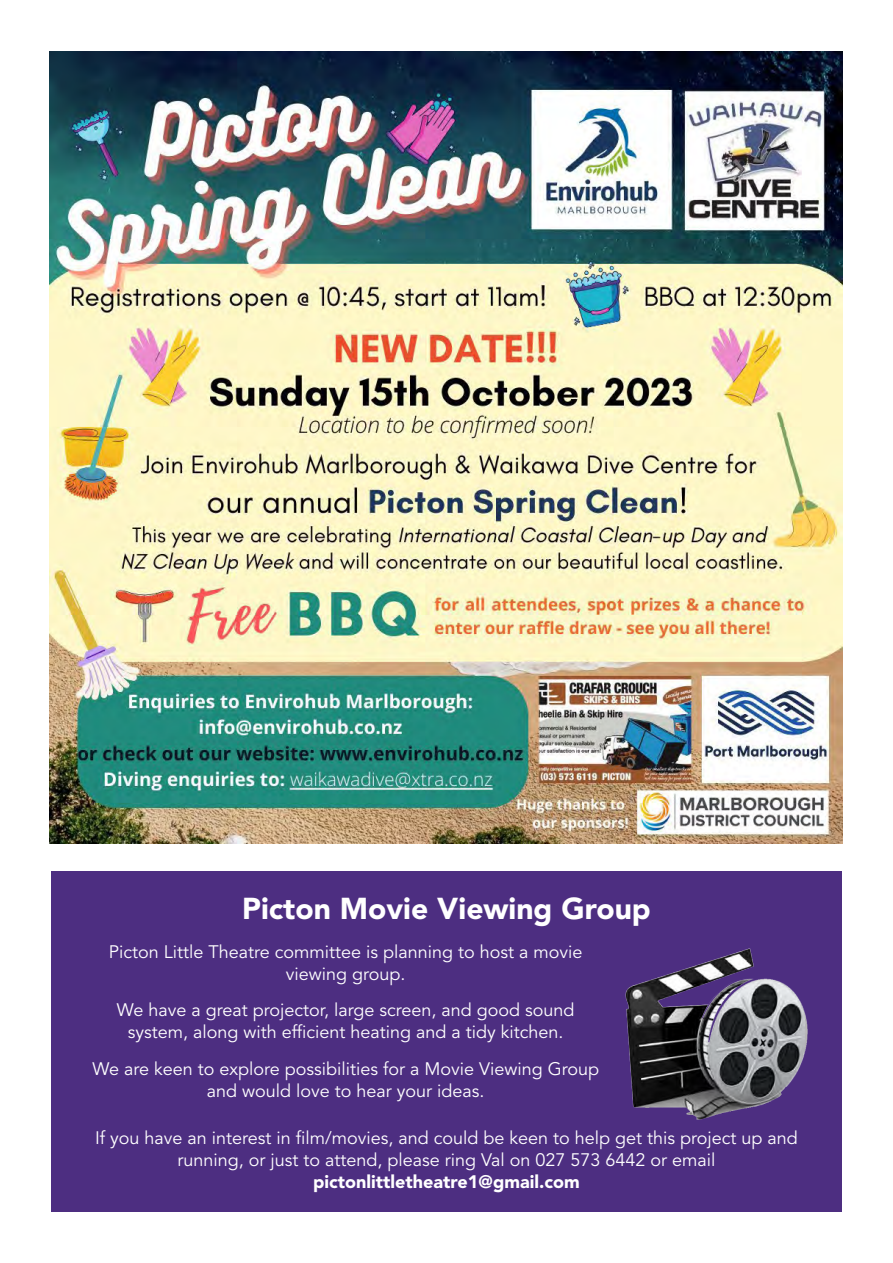
<style>
.page{position:relative;width:893px;height:1263px;background:#fff}
.page>*{position:absolute;margin:0;border:0;box-sizing:border-box;transform-origin:0 0}
.t1{font:900 30px "Avenir";color:#fff}
.t2{font:18px/21.8px "Avenir";color:#fff;text-align:center}
.t3{font:900 18px "Avenir";color:#fff}
</style>
<div class="page">
<img style="left:50px;top:51px;width:793px;height:793px">
<div style="left:51px;top:872px;width:791px;height:340px;background:#4d2e81"></div>
<img style="left:625px;top:948px;width:183px;height:172px">
<h1 class="t1" style="left:242px;top:891px;width:410px">Picton Movie Viewing Group</h1>
<p class="t2" style="left:109px;top:941px;width:475px">Picton Little Theatre committee is planning to host a movie viewing group.</p>
<p class="t2" style="left:117px;top:1000px;width:459px">We have a great projector, large screen, and good sound system, along with efficient heating and a tidy kitchen.</p>
<p class="t2" style="left:92px;top:1058px;width:508px">We are keen to explore possibilities for a Movie Viewing Group and would love to hear your ideas.</p>
<p class="t2" style="left:95px;top:1127px;width:704px">If you have an interest in film/movies, and could be keen to help get this project up and running, or just to attend, please ring Val on 027 573 6442 or email</p>
<p class="t3" style="left:313px;top:1171px;width:268px">pictonlittletheatre1@gmail.com</p>
</div>
